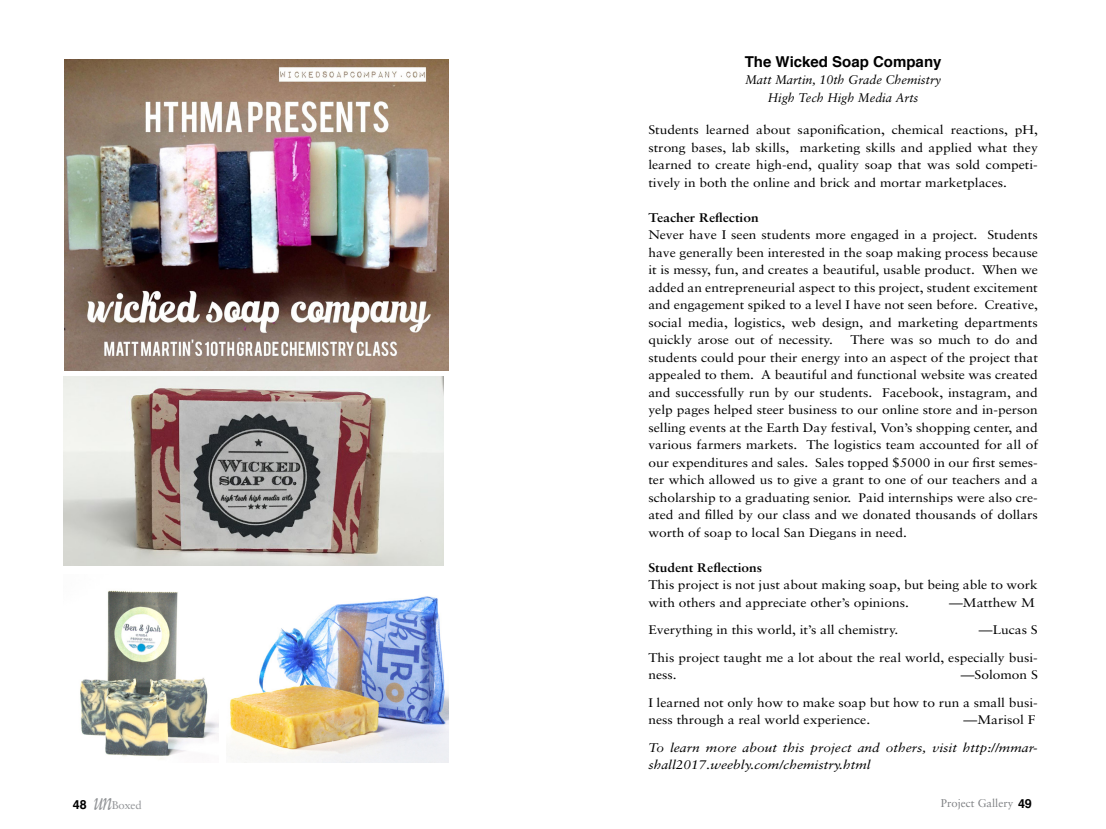
<style>
.page{position:relative;width:1106px;height:829px;background:#fff}
.page>*{position:absolute;margin:0;border:0;box-sizing:border-box;transform-origin:0 0}
.t1{font:700 15px "Helvetica";color:#000}
.t2{font:12.5px/17.5px "Sabon";color:#000;text-align:justify;scale:1.1 1}
.t3{font:italic 12.5px/17.5px "Sabon";color:#000;scale:1.1 1}
.t4{font:italic 12.5px/17.5px "Sabon";color:#000;text-align:center}
.t5{font:700 12.5px "Sabon";color:#000;scale:1.1 1}
.t6{font:700 12.5px "Helvetica";color:#000}
.t7{font:11.25px "Sabon";color:#808285}
.t8{font:11.25px "Sabon";letter-spacing:-.02em;color:#939598}
.s1{font-family:"Sabon";font-weight:400;font-style:italic;font-size:26.25px;color:#939598}
</style>
<div class="page">
<img style="left:64px;top:59px;width:384px;height:311px">
<img style="left:63px;top:376px;width:380px;height:189px">
<img style="left:230px;top:596px;width:218px;height:167px">
<img style="left:80px;top:590px;width:138px;height:169px">
<p class="t1" style="left:744px;top:49px;width:198px">The Wicked Soap Company</p>
<p class="t4" style="left:744px;top:71px;width:197px">Matt Martin, 10th Grade Chemistry<br>High Tech High Media Arts</p>
<p class="t2" style="left:648px;top:121px;width:355px">Students learned about saponification, chemical reactions, pH, strong bases, lab skills, marketing skills and applied what they learned to create high-end, quality soap that was sold competi&shy;tively in both the online and brick and mortar marketplaces.</p>
<p class="t5" style="left:648px;top:210px;width:102px">Teacher Reflection</p>
<p class="t2" style="left:648px;top:226px;width:355px">Never have I seen students more engaged in a project. Students have generally been interested in the soap making process because it is messy, fun, and creates a beautiful, usable product. When we added an entrepreneurial aspect to this project, student excitement and engagement spiked to a level I have not seen before. Creative, social media, logistics, web design, and marketing departments quickly arose out of necessity.</p>
<p class="t2" style="left:648px;top:331px;width:355px;text-indent:202px">There was so much to do and students could pour their energy into an aspect of the project that appealed to them. A beautiful and functional website was created and successfully run by our students. Facebook, instagram, and yelp pages helped steer business to our online store and in-person selling events at the Earth Day festival, Von’s shopping center, and various farmers markets. The logistics team accounted for all of our expenditures and sales. Sales topped $5000 in our first semes&shy;ter which allowed us to give a grant to one of our teachers and a scholarship to a graduating senior. Paid internships were also cre&shy;ated and filled by our class and we donated thousands of dollars worth of soap to local San Diegans in need.</p>
<p class="t5" style="left:648px;top:560px;width:105px">Student Reflections</p>
<p class="t2" style="left:648px;top:576px;width:355px">This project is not just about making soap, but being able to work with others and appreciate other’s opinions.</p>
<p class="t2" style="left:948px;top:594px;width:79px">—Matthew M</p>
<p class="t2" style="left:648px;top:621px;width:229px">Everything in this world, it’s all chemistry.</p>
<p class="t2" style="left:978px;top:621px;width:55px">—Lucas S</p>
<p class="t2" style="left:648px;top:649px;width:355px">This project taught me a lot about the real world, especially busi&shy;ness.</p>
<p class="t2" style="left:960px;top:666px;width:72px">—Solomon S</p>
<p class="t2" style="left:648px;top:694px;width:355px">I learned not only how to make soap but how to run a small busi&shy;ness through a real world experience.</p>
<p class="t2" style="left:963px;top:711px;width:67px">—Marisol F</p>
<p class="t3" style="left:648px;top:739px;width:355px">To learn more about this project and others, visit http://mmar&shy;shall2017.weebly.com/chemistry.html</p>
<p class="t7" style="left:940px;top:796px;width:74px">Project Gallery</p>
<p class="t6" style="left:73px;top:794px;width:41px">48 <span class="s1">un</span></p>
<p class="t8" style="left:112px;top:798px;width:31px">Boxed</p>
<p class="t6" style="left:1017px;top:794px;width:15px">49</p>
</div>
